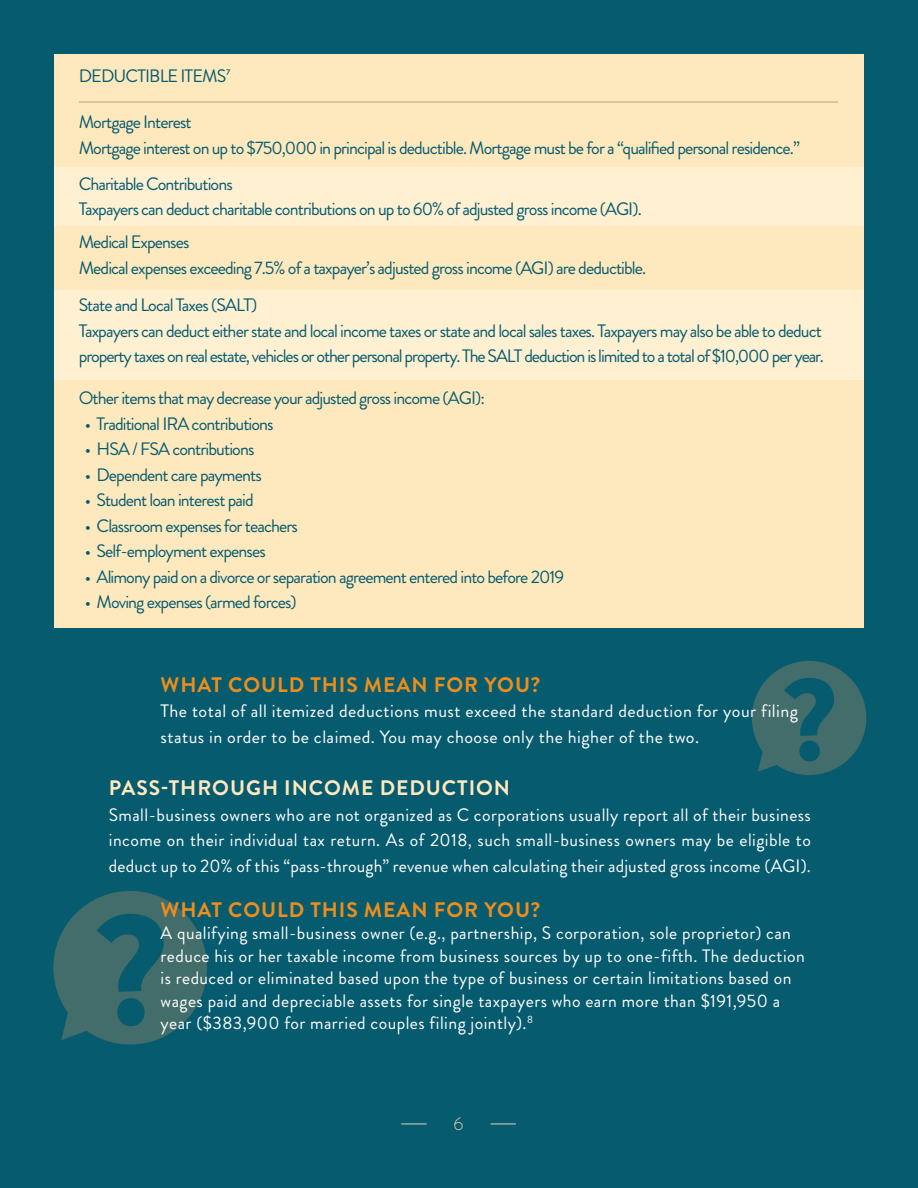
<style>
.page{position:relative;width:918px;height:1188px;background:#075b6f}
.page>*{position:absolute;margin:0;border:0;box-sizing:border-box;transform-origin:0 0}
.t1{font:700 21px "Brandon Grotesque";letter-spacing:.045em;color:#ed8e1c}
.t2{font:700 21px "Brandon Grotesque";letter-spacing:.045em;color:#fee9be}
.t3{font:18px/25.5px "Brandon Grotesque";letter-spacing:-.05em;color:#075b6f}
.t4{font:18px/22.5px "Brandon Grotesque";letter-spacing:.025em;color:#fff}
.t5{font:300 18px "Brandon Grotesque";color:#e4d4bd}
</style>
<div class="page">
<svg style="left:401px;top:1124px;width:26px;height:1px"></svg>
<svg style="left:491px;top:1124px;width:25px;height:1px"></svg>
<div style="left:54px;top:54px;width:810px;height:573px;background:#fee9be"></div>
<hr style="left:79px;top:102px;width:759px;height:1px;background:#aba88d">
<div style="left:54px;top:167px;width:810px;height:59px;background:#fef0d1"></div>
<div style="left:54px;top:290px;width:810px;height:89px;background:#fef0d1"></div>
<svg style="left:752px;top:661px;width:114px;height:114px"></svg>
<svg style="left:53px;top:891px;width:154px;height:154px"></svg>
<p class="t3" style="left:79px;top:63px;width:154px">DEDUCTIBLE ITEMS7</p>
<p class="t3" style="left:79px;top:109px;width:114px">Mortgage Interest</p>
<p class="t3" style="left:79px;top:135px;width:723px">Mortgage interest on up to $750,000 in principal is deductible. Mortgage must be for a “qualified personal residence.”</p>
<p class="t3" style="left:79px;top:171px;width:156px">Charitable Contributions</p>
<p class="t3" style="left:79px;top:196px;width:565px">Taxpayers can deduct charitable contributions on up to 60% of adjusted gross income (AGI).</p>
<p class="t3" style="left:79px;top:229px;width:112px">Medical Expenses</p>
<p class="t3" style="left:79px;top:255px;width:569px">Medical expenses exceeding 7.5% of a taxpayer’s adjusted gross income (AGI) are deductible.</p>
<p class="t3" style="left:79px;top:292px;width:180px">State and Local Taxes (SALT)</p>
<p class="t3" style="left:79px;top:318px;width:747px">Taxpayers can deduct either state and local income taxes or state and local sales taxes. Taxpayers may also be able to deduct property taxes on real estate, vehicles or other personal property. The SALT deduction is limited to a total of $10,000 per year.</p>
<p class="t3" style="left:79px;top:385px;width:408px">Other items that may decrease your adjusted gross income (AGI):</p>
<p class="t3" style="left:85px;top:411px;width:190px">• Traditional IRA contributions</p>
<p class="t3" style="left:85px;top:436px;width:171px">• HSA / FSA contributions</p>
<p class="t3" style="left:85px;top:462px;width:178px">• Dependent care payments</p>
<p class="t3" style="left:85px;top:487px;width:170px">• Student loan interest paid</p>
<p class="t3" style="left:85px;top:513px;width:214px">• Classroom expenses for teachers</p>
<p class="t3" style="left:85px;top:538px;width:182px">• Self-employment expenses</p>
<p class="t3" style="left:85px;top:564px;width:481px">• Alimony paid on a divorce or separation agreement entered into before 2019</p>
<p class="t3" style="left:85px;top:589px;width:213px">• Moving expenses (armed forces)</p>
<p class="t1" style="left:161px;top:670px;width:381px">WHAT COULD THIS MEAN FOR YOU?</p>
<p class="t4" style="left:161px;top:699px;width:639px;line-height:25.5px">The total of all itemized deductions must exceed the standard deduction for your filing status in order to be claimed. You may choose only the higher of the two.</p>
<p class="t2" style="left:109px;top:773px;width:403px">PASS-THROUGH INCOME DEDUCTION</p>
<p class="t4" style="left:109px;top:802px;width:704px;line-height:25.5px;text-align:justify">Small-business owners who are not organized as C corporations usually report all of their business income on their individual tax return. As of 2018, such small-business owners may be eligible to deduct up to 20% of this “pass-through” revenue when calculating their adjusted gross income (AGI).</p>
<p class="t1" style="left:161px;top:895px;width:381px">WHAT COULD THIS MEAN FOR YOU?</p>
<p class="t4" style="left:161px;top:922px;width:646px">A qualifying small-business owner (e.g., partnership, S corporation, sole proprietor) can reduce his or her taxable income from business sources by up to one-fifth. The deduction is reduced or eliminated based upon the type of business or certain limitations based on wages paid and depreciable assets for single taxpayers who earn more than $191,950 a year ($383,900 for married couples filing jointly).<sup>8</sup></p>
<p class="t5" style="left:454px;top:1112px;width:11px">6</p>
</div>
